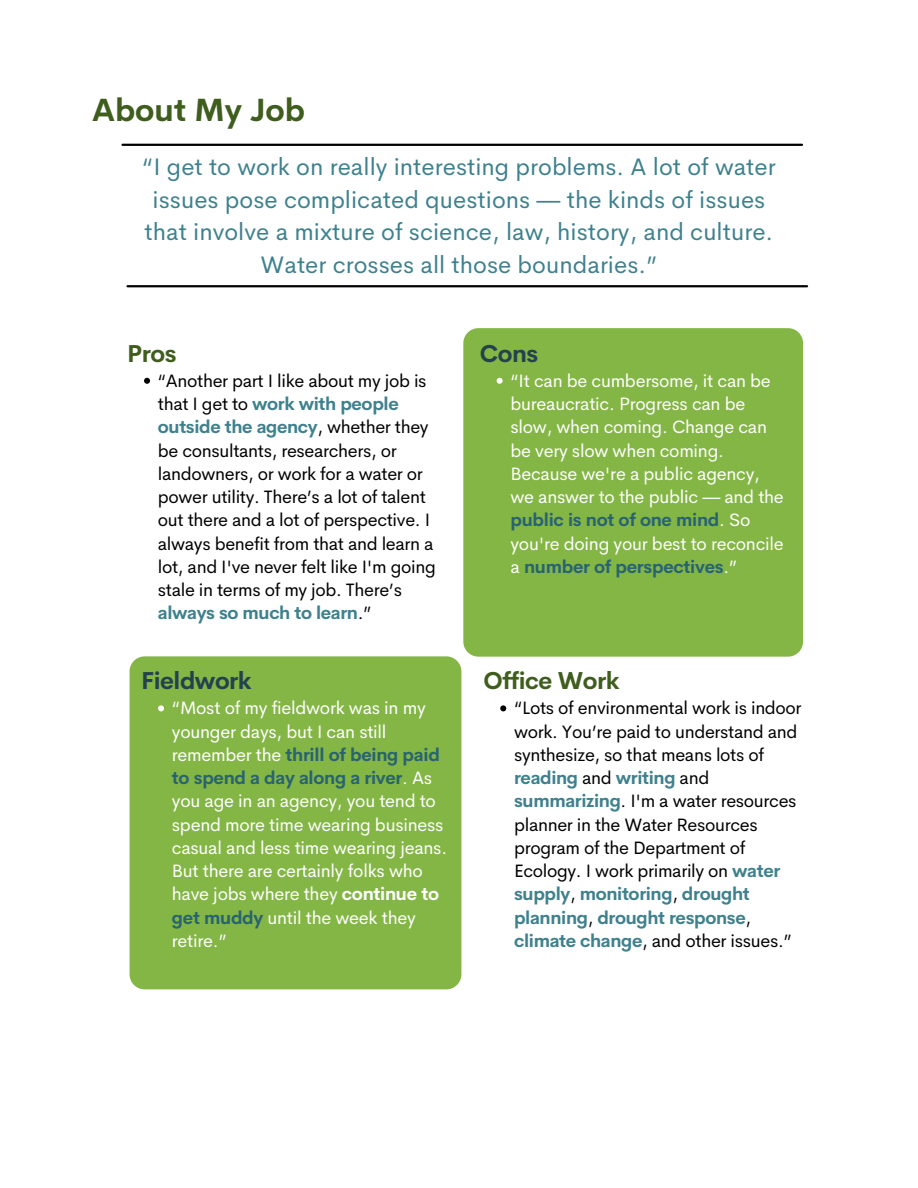
<style>
.page{position:relative;width:918px;height:1188px;background:#fff}
.page>*{position:absolute;margin:0;border:0;box-sizing:border-box;transform-origin:0 0}
.t1{font:700 31.5px "Cerebri Sans";color:#3f5d1d}
.t2{font:24px/32.7px "Cerebri Sans";color:#3e818d;text-align:center}
.t3{font:700 24px "Cerebri Sans";letter-spacing:-.02em;color:#3f5d1d}
.t4{font:700 24px "Cerebri Sans";letter-spacing:-.02em;color:#22424d}
.t5{font:18px/23.2px "Cerebri Sans";letter-spacing:-.02em;color:#000}
.t6{font:18px/23.2px "Cerebri Sans";letter-spacing:-.015em;color:#fff}
.s1{font-weight:700;color:#3e818d}
.s2{font-weight:700;color:#286371}
.s3{font-weight:700}
</style>
<div class="page">
<hr style="left:123px;top:144px;width:679px;height:2px;background:#000">
<hr style="left:128px;top:285px;width:679px;height:2px;background:#000">
<div style="left:463px;top:328px;width:340px;height:329px;background:#84b646;border-radius:15px"></div>
<svg style="left:144px;top:378px;width:6px;height:6px"></svg>
<svg style="left:497px;top:378px;width:6px;height:6px"></svg>
<div style="left:130px;top:656px;width:331px;height:333px;background:#84b646;border-radius:15px"></div>
<svg style="left:500px;top:705px;width:6px;height:6px"></svg>
<svg style="left:158px;top:705px;width:6px;height:6px"></svg>
<p class="t1" style="left:92px;top:90px;width:215px">About My Job</p>
<p class="t2" style="left:142px;top:150px;width:635px">“I get to work on really interesting problems. A lot of water issues pose complicated questions — the kinds of issues that involve a mixture of science, law, history, and culture.<br>Water crosses all those boundaries.”</p>
<p class="t3" style="left:127px;top:338px;width:51px">Pros</p>
<p class="t5" style="left:158px;top:369px;width:280px">“Another part I like about my job is that I get to <span class="s1">work with people outside the agency</span>, whether they be consultants, researchers, or landowners, or work for a water or power utility. There’s a lot of talent out there and a lot of perspective. I always benefit from that and learn a lot, and I've never felt like I'm going stale in terms of my job. There’s <span class="s1">always so much to learn</span>.”</p>
<p class="t4" style="left:141px;top:665px;width:112px">Fieldwork</p>
<p class="t6" style="left:172px;top:696px;width:277px">“Most of my fieldwork was in my younger days, but I can still remember the <span class="s2">thrill of being paid to spend a day along a river</span>. As you age in an agency, you tend to spend more time wearing business casual and less time wearing jeans.<br>But there are certainly folks who have jobs where they <span class="s3">continue to </span><span class="s2">get muddy</span> until the week they retire.”</p>
<p class="t4" style="left:480px;top:338px;width:60px">Cons</p>
<p class="t6" style="left:510px;top:369px;width:275px">“It can be cumbersome, it can be bureaucratic. Progress can be slow, when coming. Change can be very slow when coming.<br>Because we're a public agency, we answer to the public — and the <span class="s2">public is not of one mind</span>. So you're doing your best to reconcile a <span class="s2">number of perspectives</span>.”</p>
<p class="t3" style="left:484px;top:665px;width:137px">Office Work</p>
<p class="t5" style="left:514px;top:696px;width:289px">“Lots of environmental work is indoor work. You’re paid to understand and synthesize, so that means lots of <span class="s1">reading</span> and <span class="s1">writing</span> and <span class="s1">summarizing</span>. I'm a water resources planner in the Water Resources program of the Department of<br>Ecology. I work primarily on <span class="s1">water supply</span>, <span class="s1">monitoring</span>, <span class="s1">drought planning</span>, <span class="s1">drought response</span>, <span class="s1">climate change</span>, and other issues.”</p>
</div>
